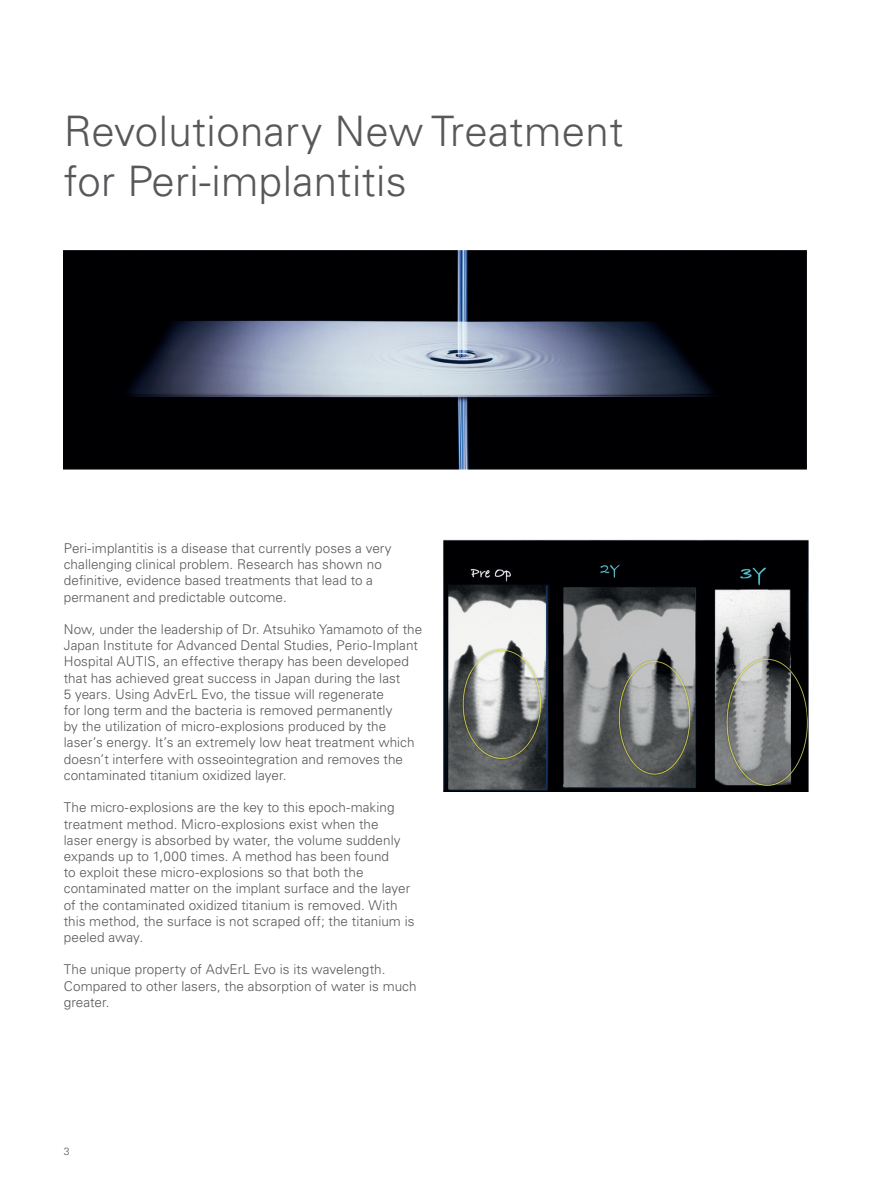
<style>
.page{position:relative;width:893px;height:1191px;background:#fff}
.page>*{position:absolute;margin:0;border:0;box-sizing:border-box;transform-origin:0 0}
.t1{font:300 42px/50.4px "Univers";letter-spacing:.01em;color:#57585a}
.t2{font:300 13.5px/16.2px "Univers";letter-spacing:.005em;color:#57585a}
.t3{font:300 10.5px "Univers";color:#57585a}
</style>
<div class="page">
<img style="left:64px;top:250px;width:743px;height:219px">
<img style="left:444px;top:539px;width:365px;height:252px">
<h1 class="t1" style="left:64px;top:106px;width:561px">Revolutionary New Treatment for Peri-implantitis</h1>
<p class="t2" style="left:64px;top:540px;width:329px">Peri-implantitis is a disease that currently poses a very challenging clinical problem. Research has shown no definitive, evidence based treatments that lead to a permanent and predictable outcome.</p>
<p class="t2" style="left:64px;top:621px;width:360px">Now, under the leadership of Dr. Atsuhiko Yamamoto of the Japan Institute for Advanced Dental Studies, Perio-Implant Hospital AUTIS, an effective therapy has been developed that has achieved great success in Japan during the last<br>5 years. Using AdvErL Evo, the tissue will regenerate<br>for long term and the bacteria is removed permanently<br>by the utilization of micro-explosions produced by the laser’s energy. It’s an extremely low heat treatment which doesn’t interfere with osseointegration and removes the contaminated titanium oxidized layer.</p>
<p class="t2" style="left:64px;top:799px;width:352px">The micro-explosions are the key to this epoch-making treatment method. Micro-explosions exist when the<br>laser energy is absorbed by water, the volume suddenly expands up to 1,000 times. A method has been found<br>to exploit these micro-explosions so that both the contaminated matter on the implant surface and the layer of the contaminated oxidized titanium is removed. With this method, the surface is not scraped off; the titanium is peeled away.</p>
<p class="t2" style="left:64px;top:961px;width:354px">The unique property of AdvErL Evo is its wavelength.<br>Compared to other lasers, the absorption of water is much greater.</p>
<p class="t3" style="left:64px;top:1145px;width:7px">3</p>
</div>
